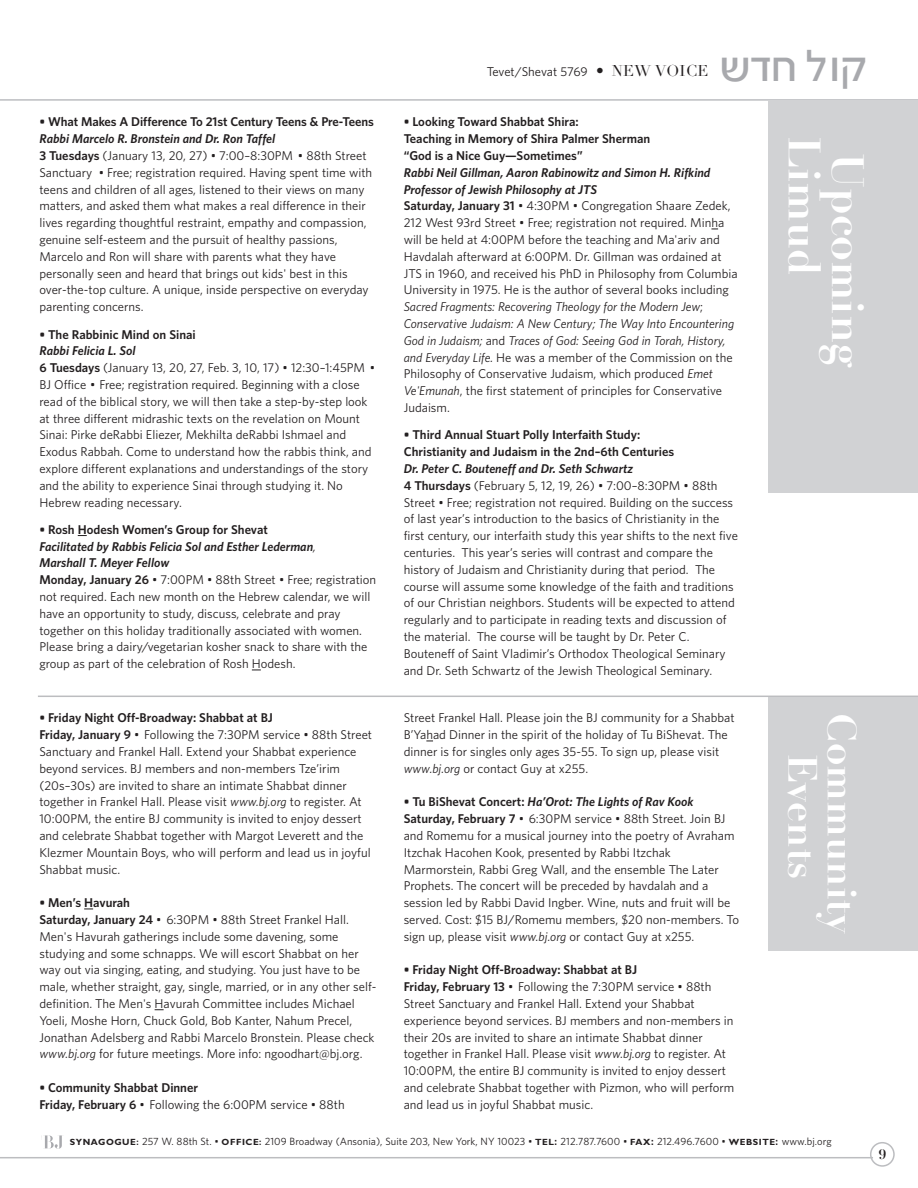
<style>
.page{position:relative;width:918px;height:1188px;background:#fff}
.page>*{position:absolute;margin:0;border:0;box-sizing:border-box;transform-origin:0 0}
.t1{font:48.15px "Kastel D";letter-spacing:.03em;color:#a8a9ad}
.t2{font:700 44.55px "Didot LH";color:#fff}
.t3{font:700 40.35px "Didot LH";color:#fff}
.t4{font:700 13.5px "Didot LH";color:#231f20}
.t5{font:12.75px/16.8px "Whitney";color:#231f20}
.t6{font:600 12.75px/16.8px "Whitney";color:#231f20}
.t7{font:10.5px "Whitney";letter-spacing:.005em;color:#231f20}
.s1{font-weight:600;font-style:italic}
.s2{font-weight:600}
.s3{font-style:italic}
.s4{font-family:"Didot LH";font-size:15.45px}
.s5{font-weight:400}
.s6{font-family:"Gill Sans";font-weight:700;font-size:9px}
.s7{font-weight:600;font-size:9px}
</style>
<div class="page">
<hr style="left:0;top:1157px;width:873px;height:1px;background:#bcbdc0">
<svg style="left:870px;top:1142px;width:25px;height:25px"></svg>
<svg style="left:44px;top:1135px;width:18px;height:14px"></svg>
<hr style="left:0;top:99px;width:918px;height:2px;background:#bcbdc0">
<div style="left:768px;top:100px;width:150px;height:393px;background:#d1d2d4"></div>
<hr style="left:38px;top:696px;width:880px;height:1px;background:#bcbdc0">
<div style="left:768px;top:697px;width:150px;height:254px;background:#d1d2d4"></div>
<p class="t6" style="left:39px;top:114px;width:336px">• What Makes A Difference To 21st Century Teens &amp; Pre-Teens</p>
<p class="t5" style="left:39px;top:130px;width:334px"><span class="s1">Rabbi Marcelo R. Bronstein and Dr. Ron Taffel<br></span><span class="s2">3 Tuesdays</span> (January 13, 20, 27) • 7:00–8:30PM • 88th Street Sanctuary • Free; registration required. Having spent time with teens and children of all ages, listened to their views on many matters, and asked them what makes a real difference in their lives regarding thoughtful restraint, empathy and compassion, genuine self-esteem and the pursuit of healthy passions, Marcelo and Ron will share with parents what they have personally seen and heard that brings out kids' best in this over-the-top culture. A unique, inside perspective on everyday parenting concerns.</p>
<p class="t6" style="left:39px;top:326px;width:158px">• The Rabbinic Mind on Sinai</p>
<p class="t5" style="left:39px;top:343px;width:337px"><span class="s1">Rabbi Felicia L. Sol<br></span><span class="s2">6 Tuesdays</span> (January 13, 20, 27, Feb. 3, 10, 17) • 12:30–1:45PM • BJ Office • Free; registration required. Beginning with a close read of the biblical story, we will then take a step-by-step look at three different midrashic texts on the revelation on Mount Sinai: Pirke deRabbi Eliezer, Mekhilta deRabbi Ishmael and Exodus Rabbah. Come to understand how the rabbis think, and explore different explanations and understandings of the story and the ability to experience Sinai through studying it. No Hebrew reading necessary.</p>
<p class="t5" style="left:39px;top:521px;width:338px"><span class="s2">• Rosh Hodesh Women’s Group for Shevat<br></span><span class="s1">Facilitated by Rabbis Felicia Sol and Esther Lederman</span><span class="s3">,<br></span><span class="s1">Marshall T. Meyer Fellow<br></span><span class="s2">Monday, January 26</span> • 7:00PM • 88th Street • Free; registration not required. Each new month on the Hebrew calendar, we will have an opportunity to study, discuss, celebrate and pray together on this holiday traditionally associated with women.<br>Please bring a dairy/vegetarian kosher snack to share with the group as part of the celebration of Rosh Hodesh.</p>
<p class="t5" style="left:487px;top:63px;width:223px">Tevet/Shevat 5769 <span class="s4">• NEW VOICE</span></p>
<h1 class="t1" style="left:722px;top:42px;width:148px">asj kue</h1>
<p class="t6" style="left:404px;top:114px;width:248px">• Looking Toward Shabbat Shira:<br>Teaching in Memory of Shira Palmer Sherman “God is a Nice Guy—Sometimes”</p>
<p class="t5" style="left:404px;top:164px;width:335px"><span class="s1">Rabbi Neil Gillman, Aaron Rabinowitz and Simon H. Rifkind Professor of Jewish Philosophy at JTS<br></span><span class="s2">Saturday, January 31</span> • 4:30PM • Congregation Shaare Zedek, 212 West 93rd Street • Free; registration not required. Minha will be held at 4:00PM before the teaching and Ma'ariv and Havdalah afterward at 6:00PM. Dr. Gillman was ordained at JTS in 1960, and received his PhD in Philosophy from Columbia University in 1975. He is the author of several books including <span class="s3">Sacred Fragments: Recovering Theology for the Modern Jew</span>; <span class="s3">Conservative Judaism: A New Century; The Way Into Encountering God in Judaism;</span> and <span class="s3">Traces of God: Seeing God in Torah, History, and Everyday Life.</span> He was a member of the Commission on the Philosophy of Conservative Judaism, which produced <span class="s3">Emet Ve'Emunah</span>, the first statement of principles for Conservative Judaism.</p>
<p class="t6" style="left:404px;top:427px;width:272px">• Third Annual Stuart Polly Interfaith Study:<br>Christianity and Judaism in the 2nd–6th Centuries</p>
<p class="t5" style="left:404px;top:460px;width:336px"><span class="s1">Dr. Peter C. Bouteneff and Dr. Seth Schwartz<br></span><span class="s2">4 Thursdays</span> (February 5, 12, 19, 26) • 7:00–8:30PM • 88th Street • Free; registration not required. Building on the success of last year’s introduction to the basics of Christianity in the first century, our interfaith study this year shifts to the next five centuries. This year’s series will contrast and compare the history of Judaism and Christianity during that period. The course will assume some knowledge of the faith and traditions of our Christian neighbors. Students will be expected to attend regularly and to participate in reading texts and discussion of the material. The course will be taught by Dr. Peter C.<br>Bouteneff of Saint Vladimir’s Orthodox Theological Seminary and Dr. Seth Schwartz of the Jewish Theological Seminary.</p>
<h2 class="t2" style="left:820px;top:136px;width:141px;rotate:90deg">Limud</h2>
<h2 class="t2" style="left:864px;top:153px;width:215px;rotate:90deg">Upcoming</h2>
<p class="t5" style="left:39px;top:710px;width:334px"><span class="s2">• Friday Night Off-Broadway: Shabbat at BJ<br>Friday, January 9</span> • Following the 7:30PM service • 88th Street Sanctuary and Frankel Hall. Extend your Shabbat experience beyond services. BJ members and non-members Tze’irim (20s–30s) are invited to share an intimate Shabbat dinner together in Frankel Hall. Please visit <span class="s3">www.bj.org</span> to register. At 10:00PM, the entire BJ community is invited to enjoy dessert and celebrate Shabbat together with Margot Leverett and the Klezmer Mountain Boys, who will perform and lead us in joyful Shabbat music.</p>
<p class="t5" style="left:39px;top:894px;width:338px"><span class="s2">• Men’s Havurah<br>Saturday, January 24</span> • 6:30PM • 88th Street Frankel Hall.<br>Men's Havurah gatherings include some davening, some studying and some schnapps. We will escort Shabbat on her way out via singing, eating, and studying. You just have to be male, whether straight, gay, single, married, or in any other self&shy;definition. The Men's Havurah Committee includes Michael Yoeli, Moshe Horn, Chuck Gold, Bob Kanter, Nahum Precel, Jonathan Adelsberg and Rabbi Marcelo Bronstein. Please check <span class="s3">www.bj.org</span> for future meetings. More info: ngoodhart@bj.org.</p>
<p class="t6" style="left:39px;top:1079px;width:307px">• Community Shabbat Dinner<br>Friday, February 6 <span class="s5">• Following the 6:00PM service • 88th</span></p>
<p class="t5" style="left:404px;top:710px;width:333px">Street Frankel Hall. Please join the BJ community for a Shabbat B’Yahad Dinner in the spirit of the holiday of Tu BiShevat. The dinner is for singles only ages 35-55. To sign up, please visit <span class="s3">www.bj.org</span> or contact Guy at x255.</p>
<p class="t5" style="left:404px;top:794px;width:337px"><span class="s2">• Tu BiShevat Concert:</span> <span class="s1">Ha’Orot: The Lights of Rav Kook </span><span class="s2">Saturday, February 7</span> • 6:30PM service • 88th Street. Join BJ and Romemu for a musical journey into the poetry of Avraham Itzchak Hacohen Kook, presented by Rabbi Itzchak Marmorstein, Rabbi Greg Wall, and the ensemble The Later Prophets. The concert will be preceded by havdalah and a session led by Rabbi David Ingber. Wine, nuts and fruit will be served. Cost: $15 BJ/Romemu members, $20 non-members. To sign up, please visit <span class="s3">www.bj.org</span> or contact Guy at x255.</p>
<p class="t5" style="left:404px;top:962px;width:332px"><span class="s2">• Friday Night Off-Broadway: Shabbat at BJ<br>Friday, February 13</span> • Following the 7:30PM service • 88th Street Sanctuary and Frankel Hall. Extend your Shabbat experience beyond services. BJ members and non-members in their 20s are invited to share an intimate Shabbat dinner together in Frankel Hall. Please visit <span class="s3">www.bj.org</span> to register. At 10:00PM, the entire BJ community is invited to enjoy dessert and celebrate Shabbat together with Pizmon, who will perform and lead us in joyful Shabbat music.</p>
<h3 class="t3" style="left:856px;top:713px;width:222px;rotate:90deg">Community</h3>
<h3 class="t3" style="left:817px;top:754px;width:127px;rotate:90deg">Events</h3>
<p class="t7" style="left:70px;top:1135px;width:763px"><span class="s6">SYNAGOGUE</span><span class="s7">:</span> 257 W. 88th St. • <span class="s6">OFFICE</span><span class="s7">:</span> 2109 Broadway (Ansonia), Suite 203, New York, NY 10023 • <span class="s6">TEL</span><span class="s2">:</span> 212.787.7600 • <span class="s6">FAX</span><span class="s2">:</span> 212.496.7600 • <span class="s6">WEBSITE</span><span class="s2">:</span> www.bj.org</p>
<p class="t4" style="left:879px;top:1149px;width:9px">9</p>
</div>
